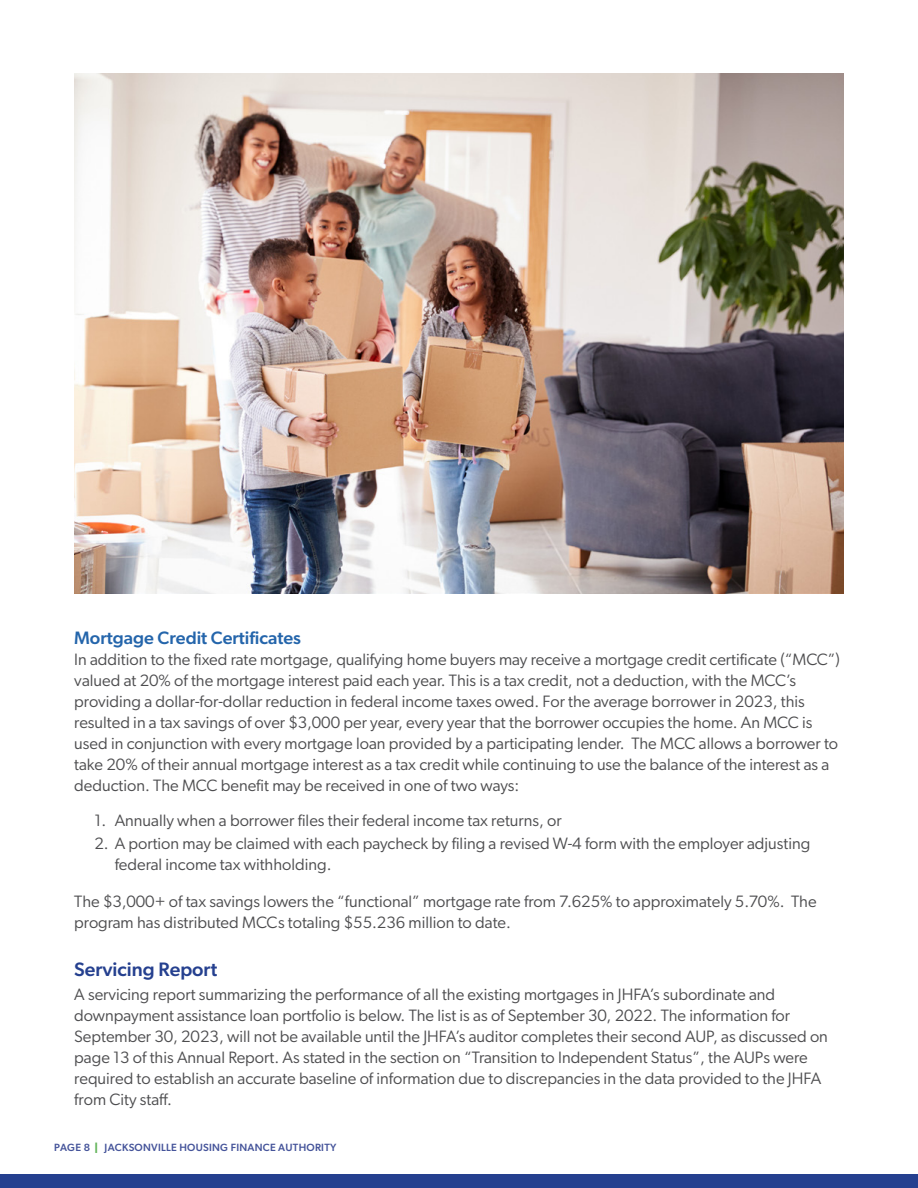
<style>
.page{position:relative;width:918px;height:1188px;background:#fff}
.page>*{position:absolute;margin:0;border:0;box-sizing:border-box;transform-origin:0 0}
.t1{font:500 19.5px "Gibson";color:#25408f}
.t2{font:500 18px "Gibson";color:#2465ab}
.t3{font:16.5px/21px "Gibson";color:#4d4d4f}
.t4{font:500 10.5px "Gibson";letter-spacing:.025em;color:#45549a}
.s1{font-weight:800;color:#66b65d}
</style>
<div class="page">
<div style="left:0;top:1174px;width:918px;height:14px;background:#25408f"></div>
<img style="left:74px;top:73px;width:770px;height:521px">
<p class="t2" style="left:74px;top:627px;width:228px">Mortgage Credit Certificates</p>
<p class="t3" style="left:74px;top:649px;width:767px">In addition to the fixed rate mortgage, qualifying home buyers may receive a mortgage credit certificate (“MCC”) valued at 20% of the mortgage interest paid each year. This is a tax credit, not a deduction, with the MCC’s providing a dollar-for-dollar reduction in federal income taxes owed. For the average borrower in 2023, this resulted in a tax savings of over $3,000 per year, every year that the borrower occupies the home. An MCC is used in conjunction with every mortgage loan provided by a participating lender. The MCC allows a borrower to take 20% of their annual mortgage interest as a tax credit while continuing to use the balance of the interest as a deduction. The MCC benefit may be received in one of two ways:</p>
<p class="t3" style="left:94px;top:809px;width:469px">1. Annually when a borrower files their federal income tax returns, or</p>
<p class="t3" style="left:115px;top:833px;width:697px;text-indent:-20px">2. A portion may be claimed with each paycheck by filing a revised W-4 form with the employer adjusting federal income tax withholding.</p>
<p class="t3" style="left:74px;top:891px;width:744px">The $3,000+ of tax savings lowers the “functional” mortgage rate from 7.625% to approximately 5.70%. The program has distributed MCCs totaling $55.236 million to date.</p>
<p class="t1" style="left:74px;top:958px;width:144px">Servicing Report</p>
<p class="t3" style="left:74px;top:984px;width:755px">A servicing report summarizing the performance of all the existing mortgages in JHFA’s subordinate and downpayment assistance loan portfolio is below. The list is as of September 30, 2022. The information for September 30, 2023, will not be available until the JHFA’s auditor completes their second AUP, as discussed on page 13 of this Annual Report. As stated in the section on “Transition to Independent Status”, the AUPs were required to establish an accurate baseline of information due to discrepancies in the data provided to the JHFA from City staff.</p>
<p class="t4" style="left:54px;top:1141px;width:284px">PAGE 8 <span class="s1">|</span> JACKSONVILLE HOUSING FINANCE AUTHORITY</p>
</div>
